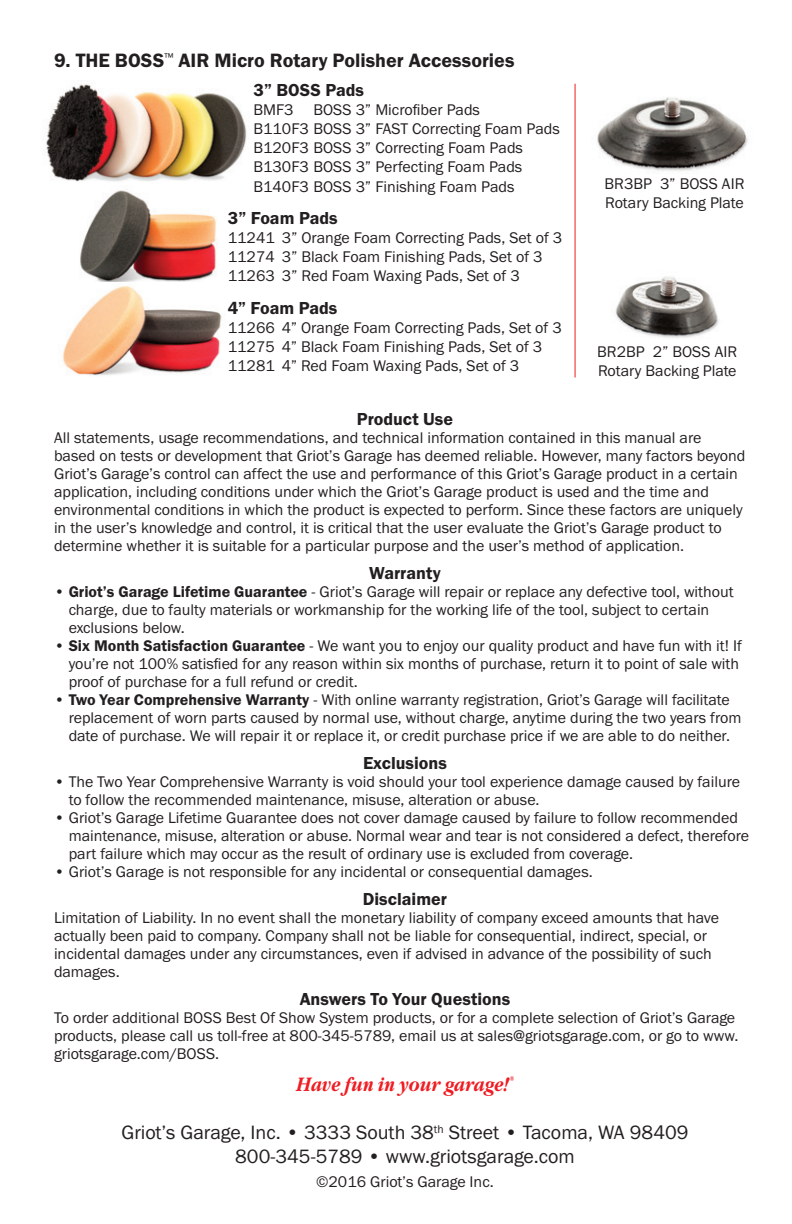
<style>
.page{position:relative;width:792px;height:1224px;background:#fff}
.page>*{position:absolute;margin:0;border:0;box-sizing:border-box;transform-origin:0 0}
.t1{font:20px "Franklin Gothic URW Boo";color:#231f20}
.Section_Sub_Headline{font:20px "Franklin Gothic URW Dem";color:#231f20}
.t2{font:italic 700 20px "Garamond Lit ITC";letter-spacing:-.005em;color:#ee1d23;scale:.85 1}
.Section_Sub_Headline-2{font:18px "Franklin Gothic URW Dem";color:#231f20}
.Warning_Caution{font:18px "Franklin Gothic URW Dem";color:#231f20}
.Warning_Caution-2{font:16px/18px "Franklin Gothic URW Boo";color:#231f20}
.s1{font-family:"Franklin Gothic URW Dem"}
</style>
<div class="page">
<img style="left:80px;top:190px;width:136px;height:92px">
<img style="left:63px;top:286px;width:159px;height:90px">
<img style="left:44px;top:84px;width:203px;height:98px">
<hr style="left:575px;top:84px;width:1px;height:293px;background:#ee1d23">
<img style="left:597px;top:97px;width:151px;height:75px">
<img style="left:615px;top:276px;width:104px;height:62px">
<p class="Section_Sub_Headline" style="left:54px;top:48px;width:462px">9. THE BOSS<sup>™</sup> AIR Micro Rotary Polisher Accessories</p>
<p class="Warning_Caution" style="left:254px;top:78px;width:112px">3” BOSS Pads</p>
<p class="Warning_Caution-2" style="left:254px;top:100px;width:228px">BMF3 BOSS 3” Microfiber Pads</p>
<p class="Warning_Caution-2" style="left:254px;top:119px;width:308px">B110F3 BOSS 3” FAST Correcting Foam Pads</p>
<p class="Warning_Caution-2" style="left:254px;top:139px;width:271px">B120F3 BOSS 3” Correcting Foam Pads</p>
<p class="Warning_Caution-2" style="left:254px;top:158px;width:270px">B130F3 BOSS 3” Perfecting Foam Pads</p>
<p class="Warning_Caution-2" style="left:254px;top:177px;width:262px">B140F3 BOSS 3” Finishing Foam Pads</p>
<p class="Warning_Caution" style="left:228px;top:207px;width:111px">3” Foam Pads</p>
<p class="Warning_Caution-2" style="left:228px;top:228px;width:336px">11241 3” Orange Foam Correcting Pads, Set of 3</p>
<p class="Warning_Caution-2" style="left:228px;top:247px;width:316px">11274 3” Black Foam Finishing Pads, Set of 3</p>
<p class="Warning_Caution-2" style="left:228px;top:267px;width:293px">11263 3” Red Foam Waxing Pads, Set of 3</p>
<p class="Warning_Caution" style="left:228px;top:297px;width:111px">4” Foam Pads</p>
<p class="Warning_Caution-2" style="left:228px;top:318px;width:335px">11266 4” Orange Foam Correcting Pads, Set of 3</p>
<p class="Warning_Caution-2" style="left:228px;top:338px;width:316px">11275 4” Black Foam Finishing Pads, Set of 3</p>
<p class="Warning_Caution-2" style="left:228px;top:357px;width:293px">11281 4” Red Foam Waxing Pads, Set of 3</p>
<p class="Warning_Caution-2" style="left:605px;top:174px;width:141px;line-height:19.2px">BR3BP 3” BOSS AIR<br>Rotary Backing Plate</p>
<p class="Warning_Caution-2" style="left:597px;top:342px;width:142px;line-height:19.2px">BR2BP 2” BOSS AIR<br>Rotary Backing Plate</p>
<p class="Section_Sub_Headline-2" style="left:357px;top:408px;width:98px">Product Use</p>
<p class="Warning_Caution-2" style="left:54px;top:429px;width:693px">All statements, usage recommendations, and technical information contained in this manual are based on tests or development that Griot’s Garage has deemed reliable. However, many factors beyond Griot’s Garage’s control can affect the use and performance of this Griot’s Garage product in a certain application, including conditions under which the Griot’s Garage product is used and the time and environmental conditions in which the product is expected to perform. Since these factors are uniquely in the user’s knowledge and control, it is critical that the user evaluate the Griot’s Garage product to determine whether it is suitable for a particular purpose and the user’s method of application.</p>
<p class="Section_Sub_Headline-2" style="left:369px;top:562px;width:73px">Warranty</p>
<p class="Warning_Caution-2" style="left:69px;top:583px;width:667px;text-indent:-15px"><span class="s1">• Griot’s Garage Lifetime Guarantee</span> - Griot’s Garage will repair or replace any defective tool, without charge, due to faulty materials or workmanship for the working life of the tool, subject to certain exclusions below.</p>
<p class="Warning_Caution-2" style="left:69px;top:637px;width:675px;text-indent:-15px"><span class="s1">• Six Month Satisfaction Guarantee</span> - We want you to enjoy our quality product and have fun with it! If you’re not 100% satisfied for any reason within six months of purchase, return it to point of sale with proof of purchase for a full refund or credit.</p>
<p class="Warning_Caution-2" style="left:69px;top:691px;width:674px;text-indent:-15px"><span class="s1">• Two Year Comprehensive Warranty</span> - With online warranty registration, Griot’s Garage will facilitate replacement of worn parts caused by normal use, without charge, anytime during the two years from date of purchase. We will repair it or replace it, or credit purchase price if we are able to do neither.</p>
<p class="Section_Sub_Headline-2" style="left:363px;top:752px;width:85px">Exclusions</p>
<p class="Warning_Caution-2" style="left:69px;top:773px;width:673px;text-indent:-15px">• The Two Year Comprehensive Warranty is void should your tool experience damage caused by failure to follow the recommended maintenance, misuse, alteration or abuse.</p>
<p class="Warning_Caution-2" style="left:69px;top:809px;width:682px;text-indent:-15px">• Griot’s Garage Lifetime Guarantee does not cover damage caused by failure to follow recommended maintenance, misuse, alteration or abuse. Normal wear and tear is not considered a defect, therefore part failure which may occur as the result of ordinary use is excluded from coverage.</p>
<p class="Warning_Caution-2" style="left:54px;top:863px;width:540px">• Griot’s Garage is not responsible for any incidental or consequential damages.</p>
<p class="Section_Sub_Headline-2" style="left:363px;top:888px;width:86px">Disclaimer</p>
<p class="Warning_Caution-2" style="left:54px;top:909px;width:667px">Limitation of Liability. In no event shall the monetary liability of company exceed amounts that have actually been paid to company. Company shall not be liable for consequential, indirect, special, or incidental damages under any circumstances, even if advised in advance of the possibility of such damages.</p>
<p class="Section_Sub_Headline-2" style="left:300px;top:988px;width:212px">Answers To Your Questions</p>
<p class="Warning_Caution-2" style="left:54px;top:1009px;width:686px">To order additional BOSS Best Of Show System products, or for a complete selection of Griot’s Garage products, please call us toll-free at 800-345-5789, email us at sales@griotsgarage.com, or go to www. griotsgarage.com/BOSS.</p>
<p class="t2" style="left:296px;top:1073px;width:258px">Have fun in your garage!<sup>®</sup></p>
<p class="t1" style="left:121px;top:1120px;width:569px">Griot’s Garage, Inc. • 3333 South 38<sup>th</sup> Street • Tacoma, WA 98409</p>
<p class="t1" style="left:235px;top:1144px;width:341px">800-345-5789 • www.griotsgarage.com</p>
<p class="Warning_Caution-2" style="left:316px;top:1173px;width:179px">©2016 Griot’s Garage Inc.</p>
</div>
